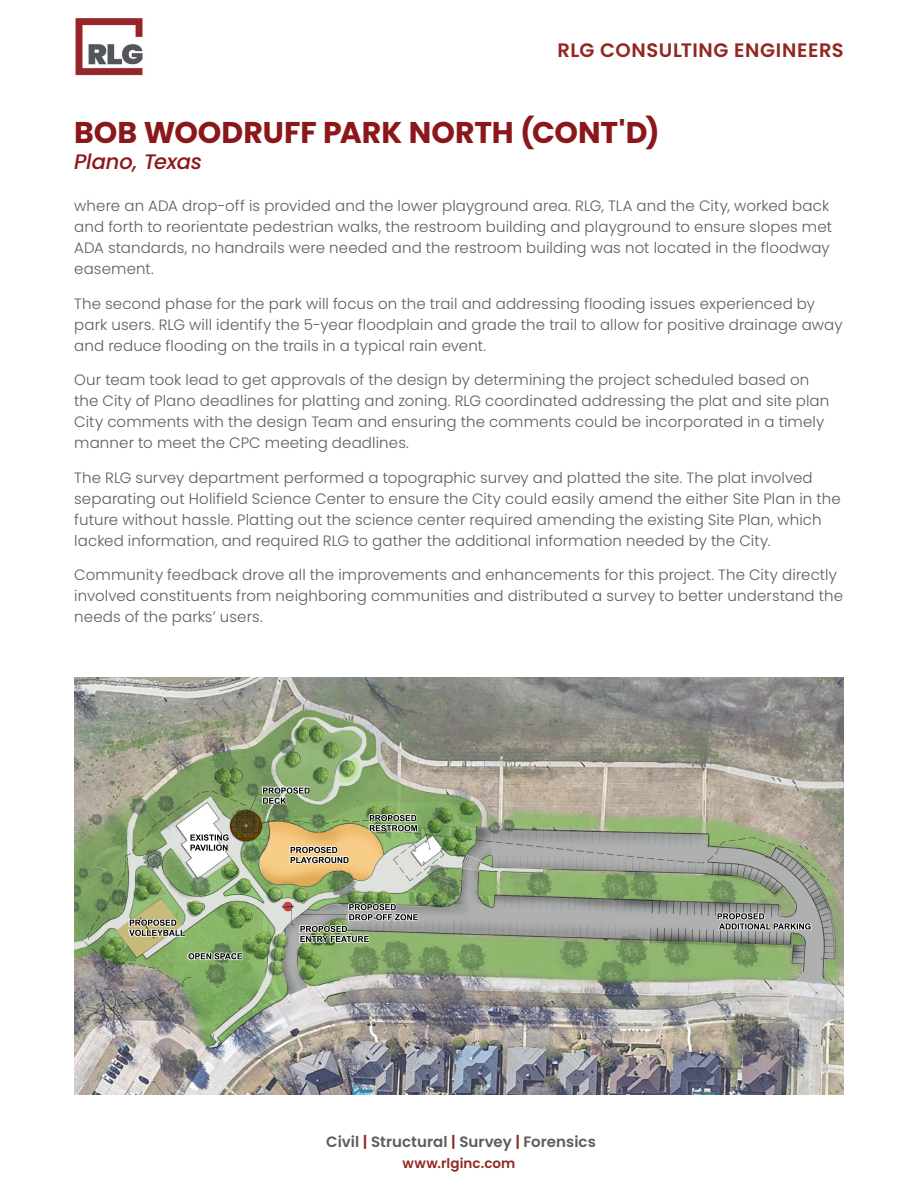
<style>
.page{position:relative;width:918px;height:1188px;background:#fff}
.page>*{position:absolute;margin:0;border:0;box-sizing:border-box;transform-origin:0 0}
.project_name{font:700 30px "Poppins";letter-spacing:-.005em;color:#8b171a}
.project_location{font:italic 500 21px "Poppins";letter-spacing:-.01em;color:#8b171a}
.body{font:600 19.5px "Poppins";letter-spacing:.03em;color:#922721}
.project_description{font:300 15px/21px "Poppins";letter-spacing:.01em;color:#5e5d5c}
.body-2{font:600 15px "Poppins";color:#5e5d5c}
.body-3{font:600 13.5px "Poppins";letter-spacing:.01em;color:#922721}
.s1{color:#922721}
</style>
<div class="page">
<img style="left:75px;top:18px;width:68px;height:58px">
<img style="left:74px;top:677px;width:770px;height:417px">
<img style="left:302px;top:847px;width:35px;height:6px">
<img style="left:275px;top:787px;width:35px;height:7px">
<img style="left:188px;top:953px;width:54px;height:6px">
<img style="left:729px;top:913px;width:35px;height:6px">
<img style="left:361px;top:904px;width:35px;height:6px">
<img style="left:381px;top:815px;width:35px;height:6px">
<img style="left:141px;top:920px;width:35px;height:6px">
<img style="left:312px;top:926px;width:35px;height:6px">
<img style="left:190px;top:834px;width:39px;height:17px">
<p class="body" style="left:557px;top:39px;width:288px">RLG CONSULTING ENGINEERS</p>
<p class="project_name" style="left:74px;top:115px;width:587px">BOB WOODRUFF PARK NORTH (CONT'D)</p>
<p class="project_location" style="left:74px;top:149px;width:129px">Plano, Texas</p>
<p class="project_description" style="left:74px;top:196px;width:759px">where an ADA drop-off is provided and the lower playground area. RLG, TLA and the City, worked back and forth to reorientate pedestrian walks, the restroom building and playground to ensure slopes met ADA standards, no handrails were needed and the restroom building was not located in the floodway easement.</p>
<p class="project_description" style="left:74px;top:293px;width:770px">The second phase for the park will focus on the trail and addressing flooding issues experienced by park users. RLG will identify the 5-year floodplain and grade the trail to allow for positive drainage away and reduce flooding on the trails in a typical rain event.</p>
<p class="project_description" style="left:74px;top:370px;width:757px">Our team took lead to get approvals of the design by determining the project scheduled based on the City of Plano deadlines for platting and zoning. RLG coordinated addressing the plat and site plan City comments with the design Team and ensuring the comments could be incorporated in a timely manner to meet the CPC meeting deadlines.</p>
<p class="project_description" style="left:74px;top:467px;width:768px">The RLG survey department performed a topographic survey and platted the site. The plat involved separating out Holifield Science Center to ensure the City could easily amend the either Site Plan in the future without hassle. Platting out the science center required amending the existing Site Plan, which lacked information, and required RLG to gather the additional information needed by the City.</p>
<p class="project_description" style="left:74px;top:565px;width:770px">Community feedback drove all the improvements and enhancements for this project. The City directly involved constituents from neighboring communities and distributed a survey to better understand the needs of the parks’ users.</p>
<p class="body-2" style="left:326px;top:1133px;width:271px">Civil <span class="s1">|</span> Structural <span class="s1">|</span> Survey <span class="s1">|</span> Forensics</p>
<p class="body-3" style="left:403px;top:1155px;width:114px">www.rlginc.com</p>
</div>
